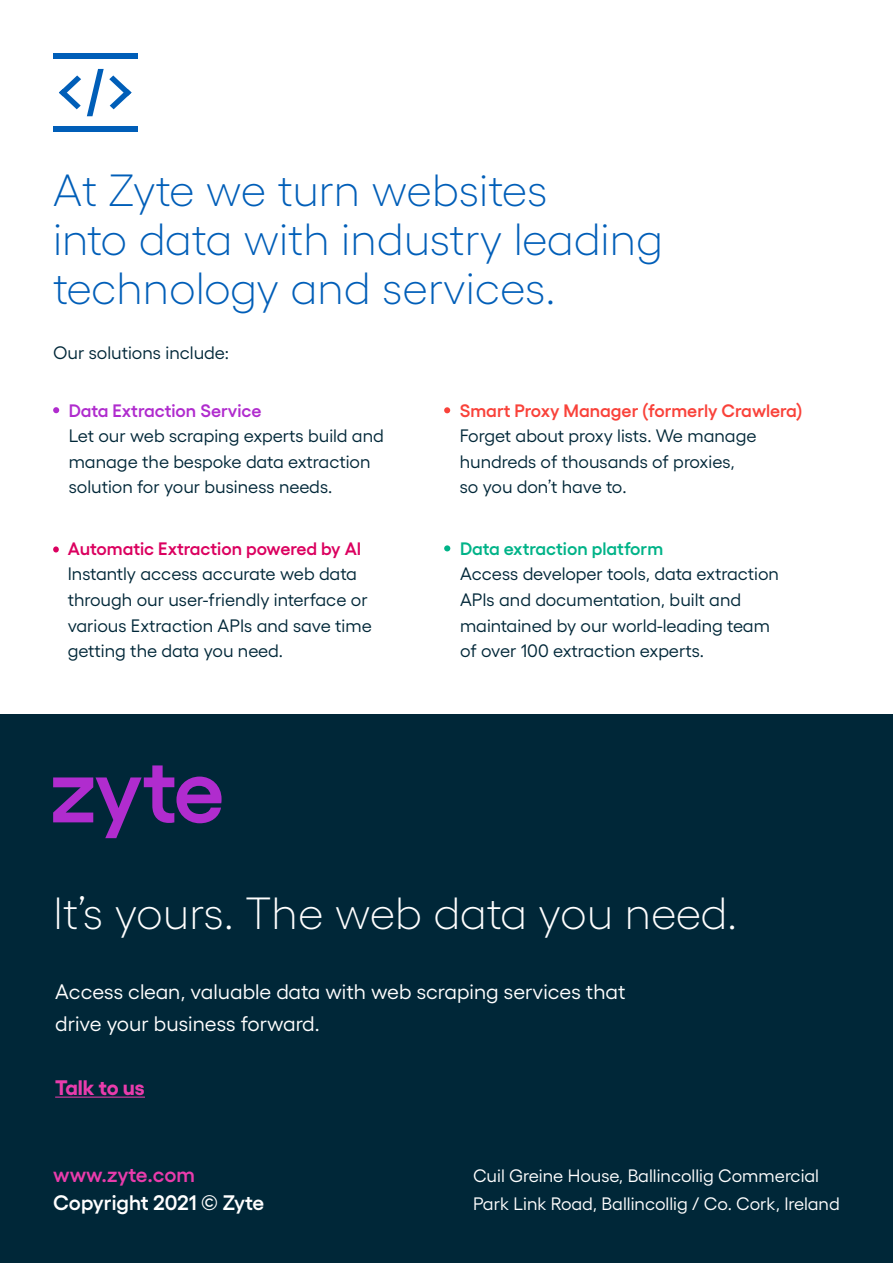
<style>
.page{position:relative;width:893px;height:1263px;background:#fff}
.page>*{position:absolute;margin:0;border:0;box-sizing:border-box;transform-origin:0 0}
.t1{font:300 45px/48.9px "Yellix";color:#005eb8}
.t2{font:300 45px "Yellix";color:#fff}
.t3{font:21px/32px "Yellix";color:#fff}
.t4{font:600 21px "Yellix";letter-spacing:-.005em;color:#fff}
.t5{font:600 21px "Yellix";color:#e93cac}
.t6{font:700 21px "Yellix";color:#e93cac}
.t7{font:18px/25.5px "Yellix";color:#002738}
.t8{font:18px/27.6px "Yellix";color:#fff}
.t9{font:600 18px "Yellix";color:#db005f}
.t10{font:600 18px "Yellix";color:#00b388}
.t11{font:600 18px "Yellix";color:#b02cce}
.s1{font-weight:600;color:#f9423a}
</style>
<div class="page">
<div style="left:0;top:714px;width:893px;height:549px;background:#002738"></div>
<hr style="left:55px;top:1096px;width:90px;height:2px;background:#e93cac">
<svg style="left:53px;top:407px;width:6px;height:6px"></svg>
<svg style="left:444px;top:407px;width:6px;height:6px"></svg>
<svg style="left:53px;top:546px;width:6px;height:6px"></svg>
<svg style="left:444px;top:545px;width:6px;height:6px"></svg>
<svg style="left:53px;top:765px;width:169px;height:73px"></svg>
<div style="left:53px;top:53px;width:84px;height:6px;background:#005eb8"></div>
<div style="left:53px;top:127px;width:84px;height:5px;background:#005eb8"></div>
<svg style="left:59px;top:75px;width:22px;height:34px"></svg>
<svg style="left:87px;top:69px;width:45px;height:47px"></svg>
<p class="t1" style="left:53px;top:162px;width:611px">At Zyte we turn websites<br>into data with industry leading technology and services.</p>
<p class="t7" style="left:53px;top:338px;width:177px">Our solutions include:</p>
<p class="t11" style="left:69px;top:396px;width:194px">Data Extraction Service</p>
<p class="t7" style="left:69px;top:421px;width:317px">Let our web scraping experts build and manage the bespoke data extraction solution for your business needs.</p>
<p class="t9" style="left:68px;top:534px;width:295px">Automatic Extraction powered by AI</p>
<p class="t7" style="left:68px;top:560px;width:306px">Instantly access accurate web data through our user-friendly interface or various Extraction APIs and save time getting the data you need.</p>
<p class="t7" style="left:460px;top:396px;width:344px"><span class="s1">Smart Proxy Manager (formerly Crawlera)<br></span>Forget about proxy lists. We manage hundreds of thousands of proxies,</p>
<p class="t7" style="left:460px;top:472px;width:168px">so you don’t have to.</p>
<p class="t10" style="left:460px;top:534px;width:205px">Data extraction platform</p>
<p class="t7" style="left:460px;top:560px;width:320px">Access developer tools, data extraction APIs and documentation, built and maintained by our world-leading team of over 100 extraction experts.</p>
<p class="t2" style="left:53px;top:880px;width:685px">It’s yours. The web data you need.</p>
<p class="t3" style="left:55px;top:974px;width:572px">Access clean, valuable data with web scraping services that drive your business forward.</p>
<p class="t6" style="left:55px;top:1071px;width:91px">Talk to us</p>
<p class="t5" style="left:53px;top:1158px;width:143px">www.zyte.com</p>
<p class="t4" style="left:53px;top:1186px;width:213px">Copyright 2021 © Zyte</p>
<p class="t8" style="left:473px;top:1160px;width:368px">Cuil Greine House, Ballincollig Commercial<br>Park Link Road, Ballincollig / Co. Cork, Ireland</p>
</div>
